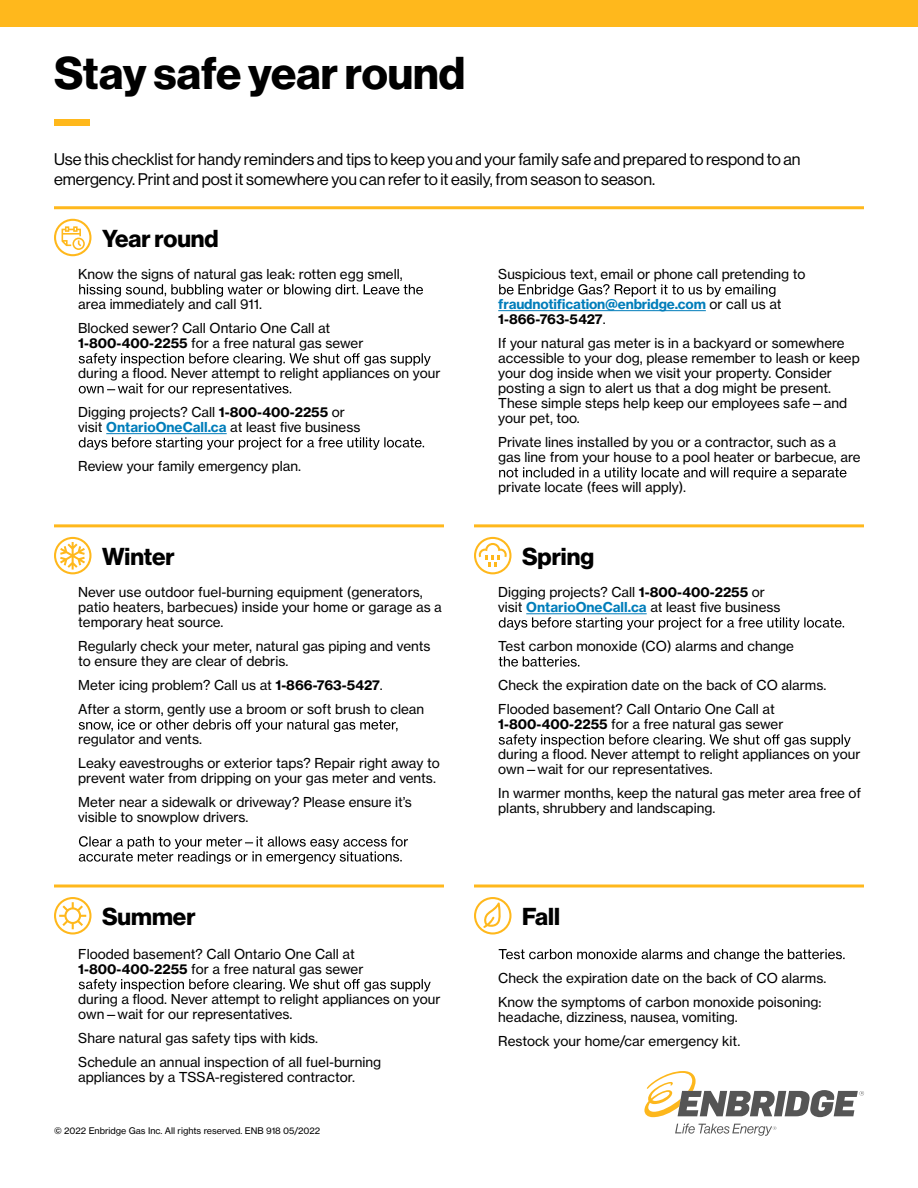
<style>
.page{position:relative;width:918px;height:1188px;background:#fff}
.page>*{position:absolute;margin:0;border:0;box-sizing:border-box;transform-origin:0 0}
.t1{font:45px "N Haas Grotesk DS Std 75 Bd";color:#000}
.t2{font:24px "N Haas Grotesk DS Std 75 Bd";color:#000}
.t3{font:16.5px/19.5px "N Haas Grotesk DS Std 55 Rg";color:#000}
.t4{font:13.5px/15px "N Haas Grotesk TX Std 55 Rg";color:#000}
.t5{font:13.5px/15px "N Haas Grotesk TX Std 75 Bd";letter-spacing:-.015em;color:#007dba}
.t6{font:9px "N Haas Grotesk TX Std 55 Rg";color:#000}
.s1{font-family:"N Haas Grotesk TX Std 75 Bd"}
.s2{font-family:"N Haas Grotesk TX Std 75 Bd";color:#007dba}
.s3{font-family:"N Haas Grotesk TX Std 55 Rg";color:#000}
.s4{color:#000}
</style>
<div class="page">
<div style="left:0;top:0;width:918px;height:27px;background:#ffb81c"></div>
<div style="left:54px;top:119px;width:36px;height:6px;background:#ffb81c"></div>
<svg style="left:54px;top:219px;width:38px;height:37px"></svg>
<hr style="left:54px;top:206px;width:810px;height:3px;background:#ffb81c">
<hr style="left:106px;top:433px;width:121px;height:1px;background:#007dba">
<svg style="left:79px;top:284px;width:344px;height:13px"></svg>
<svg style="left:79px;top:353px;width:352px;height:13px"></svg>
<svg style="left:79px;top:383px;width:212px;height:13px"></svg>
<svg style="left:79px;top:437px;width:345px;height:13px"></svg>
<hr style="left:498px;top:310px;width:208px;height:1px;background:#007dba">
<svg style="left:499px;top:284px;width:276px;height:13px"></svg>
<svg style="left:499px;top:467px;width:348px;height:13px"></svg>
<svg style="left:54px;top:537px;width:38px;height:37px"></svg>
<hr style="left:54px;top:524px;width:390px;height:3px;background:#ffb81c">
<svg style="left:79px;top:719px;width:319px;height:13px"></svg>
<svg style="left:79px;top:836px;width:329px;height:28px"></svg>
<svg style="left:474px;top:537px;width:38px;height:37px"></svg>
<hr style="left:474px;top:524px;width:390px;height:3px;background:#ffb81c">
<hr style="left:526px;top:613px;width:121px;height:1px;background:#007dba">
<svg style="left:499px;top:617px;width:345px;height:13px"></svg>
<svg style="left:499px;top:656px;width:80px;height:11px"></svg>
<svg style="left:499px;top:734px;width:352px;height:13px"></svg>
<svg style="left:54px;top:897px;width:38px;height:38px"></svg>
<hr style="left:54px;top:885px;width:390px;height:3px;background:#ffb81c">
<svg style="left:79px;top:979px;width:352px;height:13px"></svg>
<svg style="left:474px;top:897px;width:38px;height:38px"></svg>
<hr style="left:474px;top:885px;width:390px;height:3px;background:#ffb81c">
<svg style="left:499px;top:949px;width:346px;height:13px"></svg>
<svg style="left:644px;top:1071px;width:220px;height:46px"></svg>
<svg style="left:675px;top:1124px;width:101px;height:12px"></svg>
<h1 class="t1" style="left:54px;top:47px;width:413px">Stay safe year round</h1>
<p class="t3" style="left:54px;top:150px;width:748px">Use this checklist for handy reminders and tips to keep you and your family safe and prepared to respond to an emergency. Print and post it somewhere you can refer to it easily, from season to season.</p>
<h2 class="t2" style="left:102px;top:224px;width:118px">Year round</h2>
<p class="t4" style="left:78px;top:267px;width:326px">Know the signs of natural gas leak: rotten egg smell,</p>
<p class="t4" style="left:78px;top:292px;width:253px;line-height:24px">area immediately and call 911.<br>Blocked sewer? Call Ontario One Call at</p>
<p class="t4" style="left:78px;top:336px;width:287px"><span class="s1">1-800-400-2255</span> for a free natural gas sewer</p>
<p class="t4" style="left:78px;top:366px;width:364px">during a flood. Never attempt to relight appliances on your</p>
<p class="t4" style="left:78px;top:405px;width:284px">Digging projects? Call <span class="s1">1-800-400-2255</span> or visit <span class="s2">OntarioOneCall.ca</span> at least five business</p>
<p class="t4" style="left:78px;top:459px;width:224px">Review your family emergency plan.</p>
<h2 class="t2" style="left:102px;top:542px;width:74px">Winter</h2>
<p class="t4" style="left:78px;top:585px;width:365px">Never use outdoor fuel-burning equipment (generators, patio heaters, barbecues) inside your home or garage as a temporary heat source.</p>
<p class="t4" style="left:78px;top:639px;width:354px">Regularly check your meter, natural gas piping and vents to ensure they are clear of debris.</p>
<p class="t4" style="left:78px;top:673px;width:347px;line-height:24px">Meter icing problem? Call us at <span class="s1">1-866-763-5427</span>.<br>After a storm, gently use a broom or soft brush to clean</p>
<p class="t4" style="left:78px;top:727px;width:363px;line-height:24px">regulator and vents.<br>Leaky eavestroughs or exterior taps? Repair right away to</p>
<p class="t4" style="left:78px;top:766px;width:359px;line-height:24px">prevent water from dripping on your gas meter and vents.<br>Meter near a sidewalk or driveway? Please ensure it’s</p>
<p class="t4" style="left:78px;top:810px;width:172px">visible to snowplow drivers.</p>
<h2 class="t2" style="left:102px;top:903px;width:95px">Summer</h2>
<p class="t4" style="left:78px;top:947px;width:287px">Flooded basement? Call Ontario One Call at<br><span class="s1">1-800-400-2255</span> for a free natural gas sewer</p>
<p class="t4" style="left:78px;top:992px;width:364px">during a flood. Never attempt to relight appliances on your own—wait for our representatives.</p>
<p class="t4" style="left:78px;top:1026px;width:305px;line-height:24px">Share natural gas safety tips with kids.<br>Schedule an annual inspection of all fuel-burning</p>
<p class="t4" style="left:78px;top:1070px;width:278px">appliances by a TSSA-registered contractor.</p>
<p class="t6" style="left:54px;top:1125px;width:268px">© 2022 Enbridge Gas Inc. All rights reserved. ENB 918 05/2022</p>
<p class="t4" style="left:498px;top:267px;width:309px">Suspicious text, email or phone call pretending to</p>
<p class="t5" style="left:498px;top:297px;width:285px">fraudnotification@enbridge.com <span class="s3">or call us at<br></span><span class="s4">1-866-763-5427</span><span class="s3">.</span></p>
<p class="t4" style="left:498px;top:336px;width:363px">If your natural gas meter is in a backyard or somewhere accessible to your dog, please remember to leash or keep your dog inside when we visit your property. Consider posting a sign to alert us that a dog might be present.<br>These simple steps help keep our employees safe—and your pet, too.</p>
<p class="t4" style="left:498px;top:435px;width:364px">Private lines installed by you or a contractor, such as a gas line from your house to a pool heater or barbecue, are</p>
<p class="t4" style="left:498px;top:480px;width:189px">private locate (fees will apply).</p>
<h2 class="t2" style="left:522px;top:542px;width:74px">Spring</h2>
<p class="t4" style="left:498px;top:585px;width:284px">Digging projects? Call <span class="s1">1-800-400-2255</span> or visit <span class="s2">OntarioOneCall.ca</span> at least five business</p>
<p class="t4" style="left:498px;top:639px;width:297px">Test carbon monoxide (CO) alarms and change</p>
<p class="t4" style="left:498px;top:673px;width:330px;line-height:24px">Check the expiration date on the back of CO alarms.<br>Flooded basement? Call Ontario One Call at</p>
<p class="t4" style="left:498px;top:717px;width:287px"><span class="s1">1-800-400-2255</span> for a free natural gas sewer</p>
<p class="t4" style="left:498px;top:747px;width:364px">during a flood. Never attempt to relight appliances on your own—wait for our representatives.</p>
<p class="t4" style="left:498px;top:786px;width:364px">In warmer months, keep the natural gas meter area free of plants, shrubbery and landscaping.</p>
<h2 class="t2" style="left:522px;top:903px;width:40px">Fall</h2>
<p class="t4" style="left:498px;top:966px;width:330px;line-height:24px">Check the expiration date on the back of CO alarms.<br>Know the symptoms of carbon monoxide poisoning:</p>
<p class="t4" style="left:498px;top:1005px;width:244px;line-height:24px">headache, dizziness, nausea, vomiting.<br>Restock your home/car emergency kit.</p>
</div>
